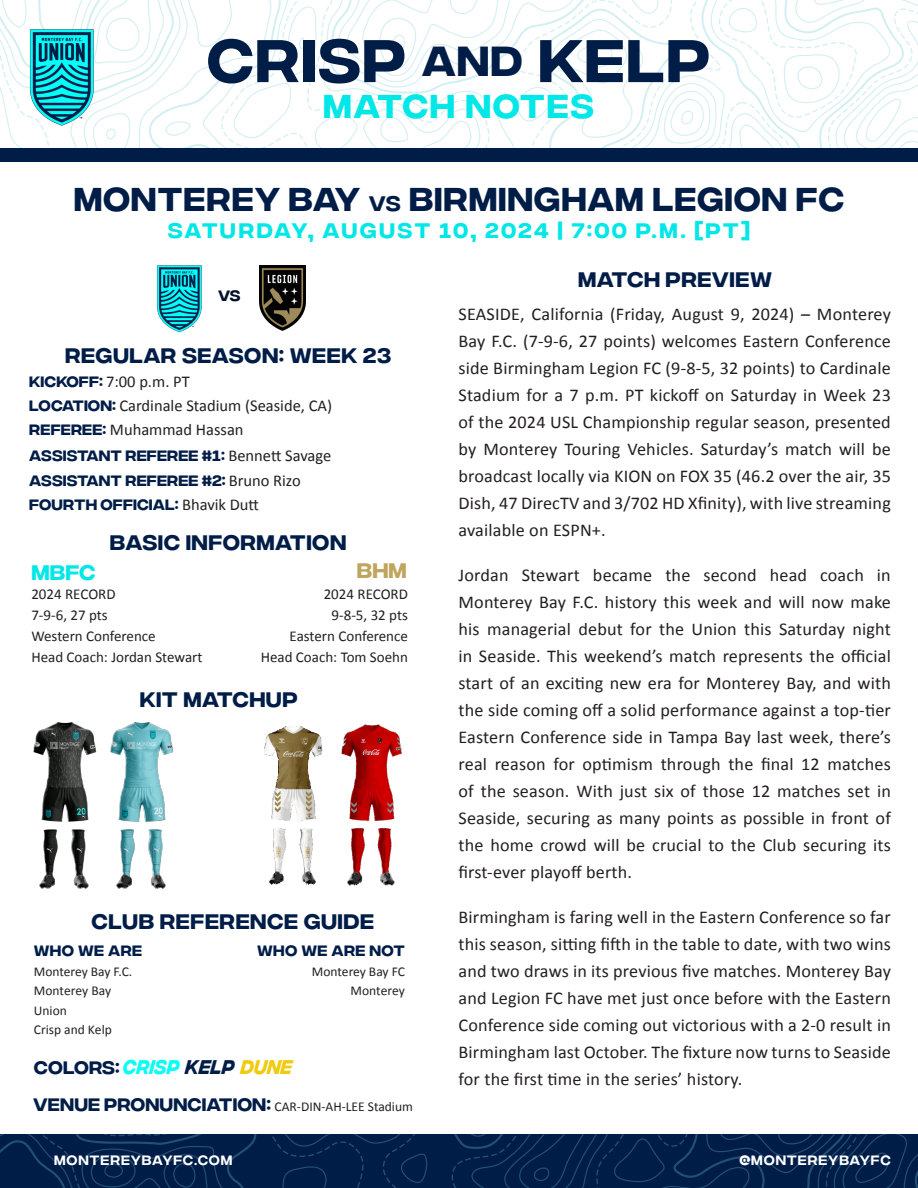
<style>
.page{position:relative;width:918px;height:1188px;background:#fff}
.page>*{position:absolute;margin:0;border:0;box-sizing:border-box;transform-origin:0 0}
.t1{font:500 60px "Integral CF";letter-spacing:.025em;color:#001d48}
.t2{font:500 33px "Integral CF";letter-spacing:.025em;color:#001d48}
.t3{font:500 33px "Integral CF";letter-spacing:.05em;color:#00e7e8}
.t4{font:500 21px "Integral CF";letter-spacing:.025em;color:#001d48}
.t5{font:500 21px "Integral CF";letter-spacing:.09em;color:#00e7e8}
.t6{font:500 21px "Integral CF";color:#c0a55f}
.BODY_COPY{font:18px/27px "Calibri";letter-spacing:.01em;color:#231f20;text-align:justify}
.t7{font:500 18px "Integral CF";letter-spacing:.01em;color:#001d48}
.t8{font:16.5px "Calibri";color:#231f20}
.t9{font:15px "Calibri";color:#231f20}
.t10{font:500 15px "Integral CF";letter-spacing:.01em;color:#001d48}
.t11{font:500 15px "Integral CF";color:#021229}
.t12{font:13.5px "Calibri";color:#231f20}
.t13{font:13.5px "Integral CF";letter-spacing:.06em;color:#fff}
.s1{font-size:42px}
.s2{font-size:21px}
.s3{font-family:"Integral CF";font-weight:500;font-size:15px;color:#001d48}
.s4{font-family:"Calibri";font-weight:400;font-size:16.5px;color:#231f20}
.s5{font-weight:600;font-style:italic;font-size:19.8px;color:#03fff7}
.s6{font-weight:600;font-style:italic;font-size:19.8px}
.s7{font-weight:600;font-style:italic;font-size:19.8px;color:#f0ca0d}
.s8{font-family:"Integral CF";font-weight:500;font-size:18px;color:#001d48}
</style>
<div class="page">
<svg style="left:0;top:1134px;width:918px;height:54px;background:#03214b"></svg>
<svg style="left:0;top:0;width:918px;height:148px"></svg>
<div style="left:0;top:148px;width:918px;height:14px;background:#001d48"></div>
<img style="left:28px;top:26px;width:69px;height:101px">
<img style="left:157px;top:265px;width:45px;height:67px">
<img style="left:259px;top:266px;width:46px;height:64px">
<img style="left:33px;top:722px;width:64px;height:167px">
<img style="left:110px;top:722px;width:64px;height:167px">
<img style="left:341px;top:724px;width:61px;height:162px">
<img style="left:264px;top:726px;width:58px;height:159px">
<p class="t1" style="left:207px;top:28px;width:505px">CRISP <span class="s1">AND</span> KELP</p>
<p class="t3" style="left:323px;top:88px;width:272px">MATCH NOTES</p>
<p class="t2" style="left:74px;top:181px;width:772px">MONTEREY BAY <span class="s2">VS</span> BIRMINGHAM LEGION FC</p>
<p class="t5" style="left:168px;top:219px;width:584px">SATURDAY, AUGUST 10, 2024 | 7:00 P.M. [PT]</p>
<p class="t11" style="left:218px;top:287px;width:24px">VS</p>
<p class="t4" style="left:65px;top:344px;width:328px">REGULAR SEASON: WEEK 23</p>
<p class="t8" style="left:29px;top:370px;width:162px"><span class="s3">KICKOFF:</span> 7:00 p.m. PT</p>
<p class="t8" style="left:29px;top:394px;width:304px"><span class="s3">LOCATION:</span> Cardinale Stadium (Seaside, CA)</p>
<p class="t8" style="left:29px;top:418px;width:216px"><span class="s3">REFEREE:</span> Muhammad Hassan</p>
<p class="t10" style="left:29px;top:447px;width:304px">ASSISTANT REFEREE #1: <span class="s4">Bennett Savage</span></p>
<p class="t10" style="left:29px;top:473px;width:273px">ASSISTANT REFEREE #2: <span class="s4">Bruno Rizo</span></p>
<p class="t10" style="left:29px;top:497px;width:231px">FOURTH OFFICIAL: <span class="s4">Bhavik Dutt</span></p>
<p class="t4" style="left:110px;top:531px;width:238px">BASIC INFORMATION</p>
<p class="t5" style="left:32px;top:561px;width:65px">MBFC</p>
<p class="t6" style="left:357px;top:559px;width:51px">BHM</p>
<p class="t9" style="left:31px;top:584px;width:86px">2024 RECORD</p>
<p class="t9" style="left:31px;top:605px;width:78px">7-9-6, 27 pts</p>
<p class="t9" style="left:31px;top:626px;width:126px">Western Conference</p>
<p class="t9" style="left:31px;top:647px;width:173px">Head Coach: Jordan Stewart</p>
<p class="t9" style="left:324px;top:583px;width:86px">2024 RECORD</p>
<p class="t9" style="left:332px;top:604px;width:78px">9-8-5, 32 pts</p>
<p class="t9" style="left:290px;top:625px;width:120px">Eastern Conference</p>
<p class="t9" style="left:261px;top:646px;width:149px">Head Coach: Tom Soehn</p>
<p class="t4" style="left:140px;top:688px;width:159px">KIT MATCHUP</p>
<p class="t4" style="left:91px;top:910px;width:284px">CLUB REFERENCE GUIDE</p>
<p class="t10" style="left:257px;top:942px;width:149px">WHO WE ARE NOT</p>
<p class="t12" style="left:312px;top:962px;width:95px">Monterey Bay FC</p>
<p class="t12" style="left:350px;top:981px;width:56px">Monterey</p>
<p class="t10" style="left:34px;top:942px;width:110px">WHO WE ARE</p>
<p class="t12" style="left:34px;top:962px;width:100px">Monterey Bay F.C.</p>
<p class="t12" style="left:34px;top:981px;width:79px">Monterey Bay</p>
<p class="t12" style="left:34px;top:1001px;width:35px">Union</p>
<p class="t12" style="left:34px;top:1020px;width:80px">Crisp and Kelp</p>
<p class="t7" style="left:34px;top:1058px;width:260px">COLORS: <span class="s5">CRISP</span> <span class="s6">KELP</span> <span class="s7">DUNE</span></p>
<p class="t12" style="left:33px;top:1097px;width:381px"><span class="s8">VENUE PRONUNCIATION:</span> CAR-DIN-AH-LEE Stadium</p>
<p class="t4" style="left:578px;top:268px;width:195px">MATCH PREVIEW</p>
<p class="BODY_COPY" style="left:459px;top:300px;width:434px">SEASIDE, California (Friday, August 9, 2024) – Monterey Bay F.C. (7-9-6, 27 points) welcomes Eastern Conference side Birmingham Legion FC (9-8-5, 32 points) to Cardinale Stadium for a 7 p.m. PT kickoff on Saturday in Week 23 of the 2024 USL Championship regular season, presented by Monterey Touring Vehicles. Saturday’s match will be broadcast locally via KION on FOX 35 (46.2 over the air, 35<br>Dish, 47 DirecTV and 3/702 HD Xfinity), with live streaming available on ESPN+.</p>
<p class="BODY_COPY" style="left:459px;top:561px;width:434px">Jordan Stewart became the second head coach in Monterey Bay F.C. history this week and will now make his managerial debut for the Union this Saturday night in Seaside. This weekend’s match represents the official start of an exciting new era for Monterey Bay, and with the side coming off a solid performance against a top-tier Eastern Conference side in Tampa Bay last week, there’s real reason for optimism through the final 12 matches of the season. With just six of those 12 matches set in Seaside, securing as many points as possible in front of the home crowd will be crucial to the Club securing its first-ever playoff berth.</p>
<p class="BODY_COPY" style="left:459px;top:903px;width:434px">Birmingham is faring well in the Eastern Conference so far this season, sitting fifth in the table to date, with two wins and two draws in its previous five matches. Monterey Bay and Legion FC have met just once before with the Eastern Conference side coming out victorious with a 2-0 result in Birmingham last October. The fixture now turns to Seaside for the first time in the series’ history.</p>
<p class="t13" style="left:54px;top:1153px;width:180px">MONTEREYBAYFC.COM</p>
<p class="t13" style="left:739px;top:1153px;width:153px">@MONTEREYBAYFC</p>
</div>
